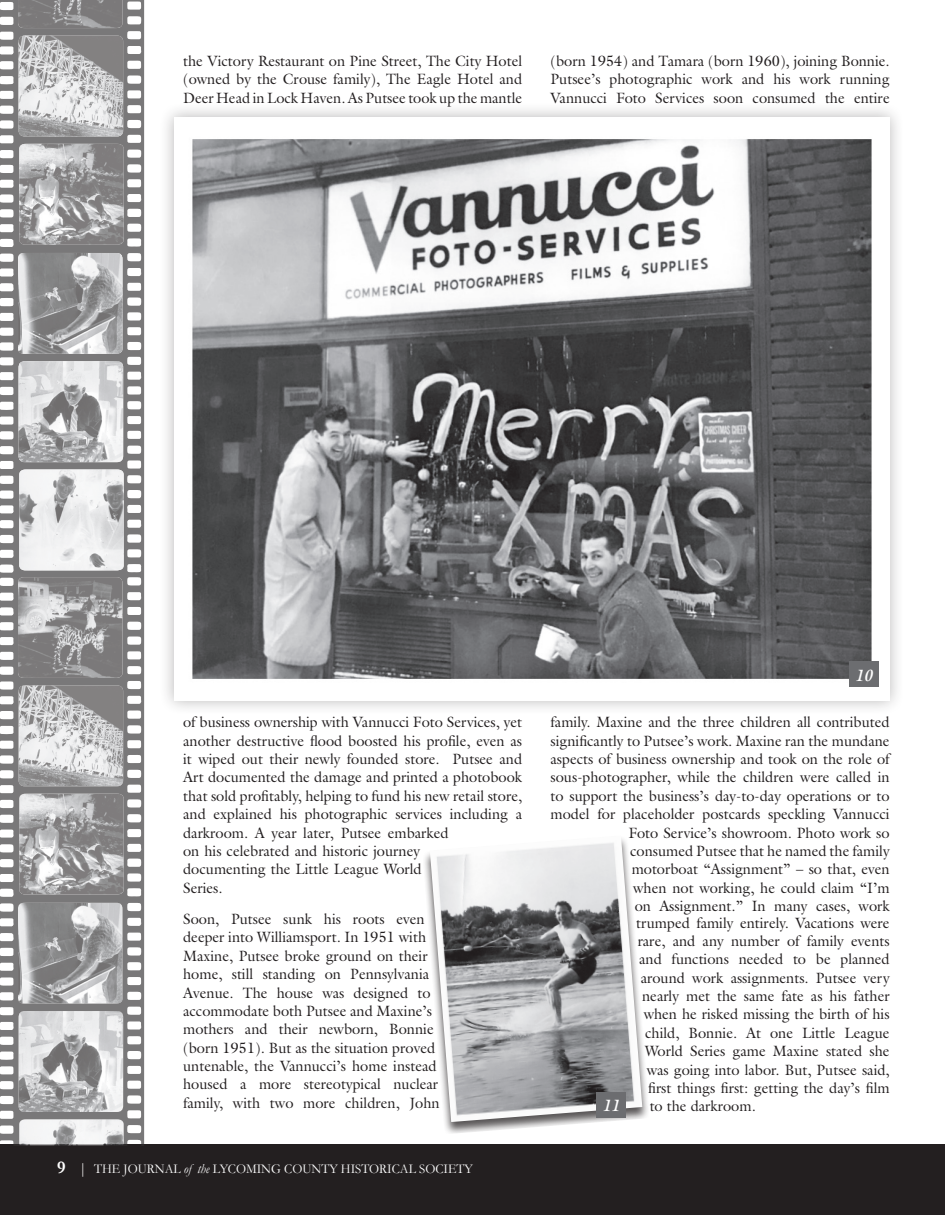
<style>
.page{position:relative;width:945px;height:1215px;background:#fff}
.page>*{position:absolute;margin:0;border:0;box-sizing:border-box;transform-origin:0 0}
.t1{font:italic 700 16.5px "Galliard";color:#fff}
.t2{font:15px/18.5px "Galliard";color:#231f20;text-align:justify}
.t3{font:13.5px "Garamond";color:#fff;scale:.95 1}
.s1{font-weight:700;font-size:18px}
.s2{font-size:15px}
.s3{font-style:italic}
</style>
<div class="page">
<div style="left:0;top:1145px;width:945px;height:70px;background:#231f20"></div>
<svg style="left:0;top:0;width:144px;height:1145px"></svg>
<img style="left:19px;top:36px;width:104px;height:101px">
<img style="left:18px;top:0;width:105px;height:28px">
<img style="left:19px;top:144px;width:105px;height:101px">
<img style="left:18px;top:253px;width:105px;height:101px">
<img style="left:19px;top:361px;width:104px;height:101px">
<img style="left:19px;top:469px;width:105px;height:101px">
<div style="left:423px;top:835px;width:226px;height:299px;background:#231f20;opacity:.75"></div>
<img style="left:430px;top:836px;width:212px;height:286px">
<div style="left:159px;top:102px;width:746px;height:614px;background:#231f20;opacity:.32"></div>
<img style="left:174px;top:117px;width:716px;height:584px">
<div style="left:849px;top:661px;width:30px;height:26px;background:#6c6d70"></div>
<div style="left:596px;top:1092px;width:30px;height:26px;background:#6c6d70"></div>
<p class="t2" style="left:183px;top:51px;width:341px">the Victory Restaurant on Pine Street, The City Hotel (owned by the Crouse family), The Eagle Hotel and Deer Head in Lock Haven. As Putsee took up the mantle</p>
<p class="t2" style="left:551px;top:51px;width:341px">(born 1954) and Tamara (born 1960), joining Bonnie.<br>Putsee’s photographic work and his work running Vannucci Foto Services soon consumed the entire</p>
<p class="t2" style="left:183px;top:713px;width:341px;text-align:left">of business ownership with Vannucci Foto Services, yet another destructive flood boosted his profile, even as it wiped out their newly founded store. Putsee and Art documented the damage and printed a photobook that sold profitably, helping to fund his new retail store, and explained his photographic services including a darkroom. A year later, Putsee embarked<br>on his celebrated and historic journey<br>documenting the Little League World<br>Series.</p>
<p class="t2" style="left:183px;top:910px;width:258px;text-align:left">Soon, Putsee sunk his roots even deeper into Williamsport. In 1951 with Maxine, Putsee broke ground on their home, still standing on Pennsylvania Avenue. The house was designed to accommodate both Putsee and Maxine’s mothers and their newborn, Bonnie (born 1951). But as the situation proved untenable, the Vannucci’s home instead housed a more stereotypical nuclear family, with two more children, John</p>
<p class="t3" style="left:57px;top:1160px;width:439px"><span class="s1">9</span> <span class="s2">|</span> THE JOURNAL <span class="s3">of the</span> LYCOMING COUNTY HISTORICAL SOCIETY</p>
<p class="t1" style="left:855px;top:665px;width:19px">10</p>
<p class="t2" style="left:551px;top:713px;width:341px;text-align:right">family. Maxine and the three children all contributed significantly to Putsee’s work. Maxine ran the mundane aspects of business ownership and took on the role of sous-photographer, while the children were called in to support the business’s day-to-day operations or to model for placeholder postcards speckling Vannucci Foto Service’s showroom. Photo work so<br>consumed Putsee that he named the family<br>motorboat “Assignment” – so that, even<br>when not working, he could claim “I’m<br>on Assignment.” In many cases, work</p>
<p class="t2" style="left:636px;top:913px;width:255px">trumped family entirely. Vacations were</p>
<p class="t2" style="left:638px;top:931px;width:253px">rare, and any number of family events</p>
<p class="t2" style="left:639px;top:950px;width:252px">and functions needed to be planned</p>
<p class="t2" style="left:641px;top:968px;width:251px">around work assignments. Putsee very</p>
<p class="t2" style="left:642px;top:987px;width:249px">nearly met the same fate as his father</p>
<p class="t2" style="left:644px;top:1005px;width:247px">when he risked missing the birth of his</p>
<p class="t2" style="left:645px;top:1023px;width:246px">child, Bonnie. At one Little League</p>
<p class="t2" style="left:645px;top:1042px;width:246px">World Series game Maxine stated she</p>
<p class="t2" style="left:647px;top:1060px;width:245px">was going into labor. But, Putsee said,</p>
<p class="t2" style="left:648px;top:1078px;width:243px">first things first: getting the day’s film</p>
<p class="t2" style="left:650px;top:1097px;width:108px">to the darkroom.</p>
<p class="t1" style="left:602px;top:1095px;width:19px">11</p>
</div>
